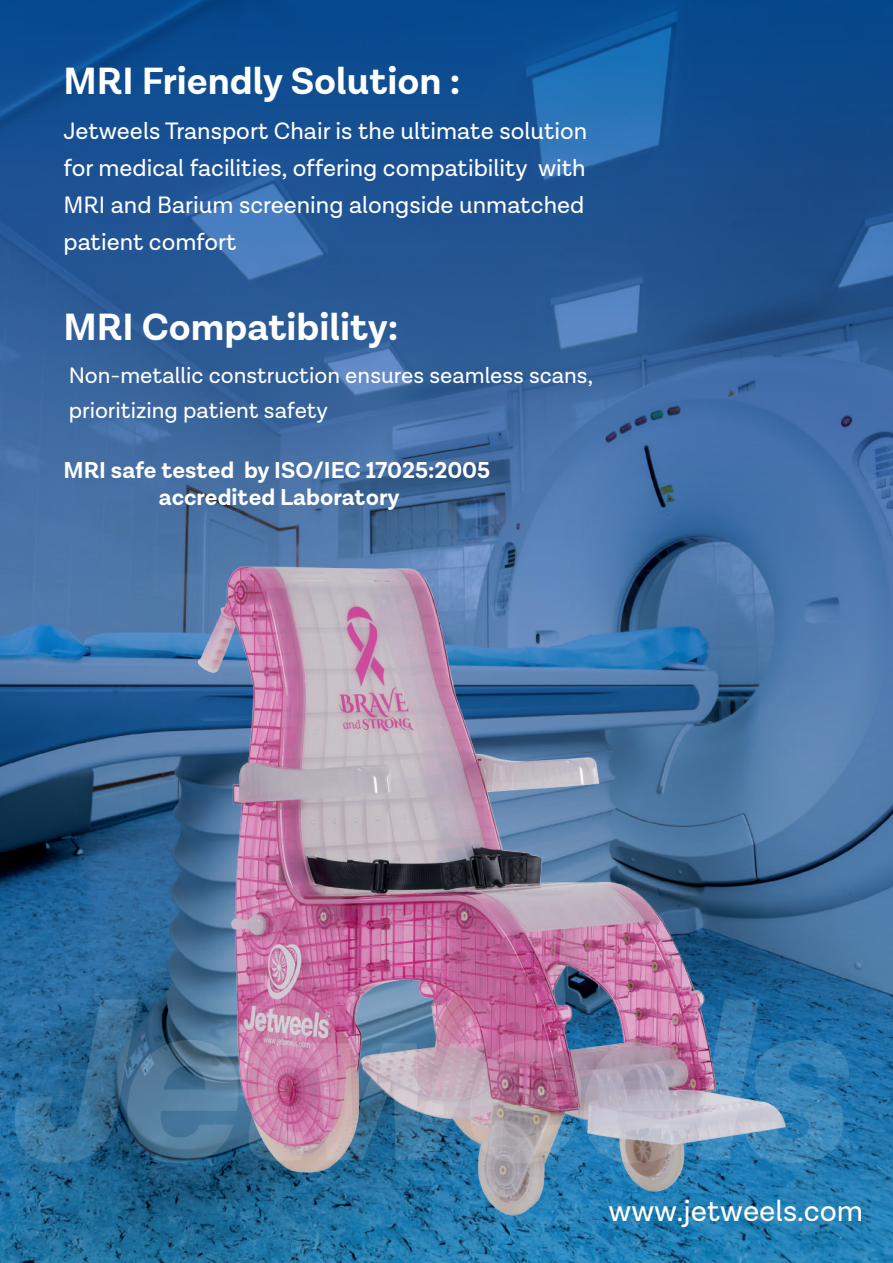
<style>
.page{position:relative;width:893px;height:1263px;background:#fff}
.page>*{position:absolute;margin:0;border:0;box-sizing:border-box;transform-origin:0 0}
.t1{font:700 38.4px "Lota Grotesque Alt 1";color:#fff}
.t2{font:30px "Lota Grotesque Alt 1";color:#fff}
.t3{font:24px/37.2px "Lota Grotesque Alt 1";color:#fff;text-align:justify}
.t4{font:700 23.25px/27.2px "Lota Grotesque Alt 1";color:#fff;text-align:center}
.t5{font:22.65px/35.2px "Lota Grotesque Alt 1";color:#fff}
</style>
<div class="page">
<svg style="left:0;top:0;width:893px;height:509px;background:#275b98"></svg>
<img style="left:0;top:509px;width:893px;height:754px">
<img style="left:15px;top:999px;width:834px;height:164px">
<h1 class="t1" style="left:63px;top:59px;width:398px">MRI Friendly Solution :</h1>
<p class="t3" style="left:63px;top:113px;width:525px">Jetweels Transport Chair is the ultimate solution for medical facilities, offering compatibility with MRI and Barium screening alongside unmatched patient comfort</p>
<h1 class="t1" style="left:63px;top:305px;width:336px">MRI Compatibility:</h1>
<p class="t5" style="left:69px;top:358px;width:526px">Non-metallic construction ensures seamless scans, prioritizing patient safety</p>
<p class="t4" style="left:63px;top:457px;width:428px">MRI safe tested by ISO/IEC 17025:2005 accredited Laboratory</p>
<p class="t2" style="left:609px;top:1194px;width:256px">www.jetweels.com</p>
</div>
